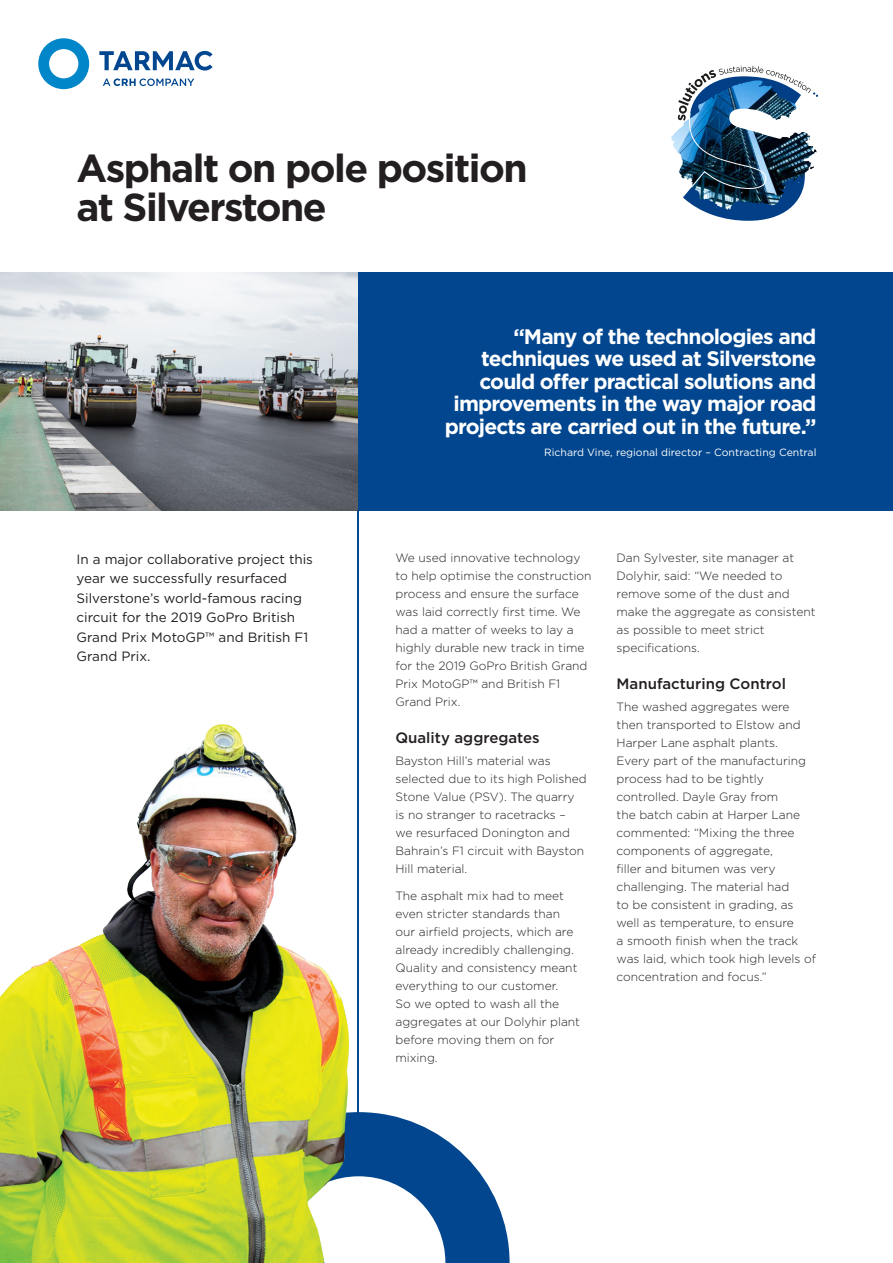
<style>
.page{position:relative;width:893px;height:1263px;background:#fff}
.page>*{position:absolute;margin:0;border:0;box-sizing:border-box;transform-origin:0 0}
.t1{font:700 39px/39px "Gotham";letter-spacing:-.04em;color:#231f20}
.t2{font:700 21px/22.5px "Gotham";letter-spacing:-.04em;color:#fff;text-align:right}
.t3{font:500 15px "Gotham";color:#231f20}
.t4{font:13.5px/19.5px "Gotham";color:#231f20}
.t5{font:300 12px/18px "Gotham";color:#231f20}
.t6{font:10.5px "Gotham";color:#fff}
</style>
<div class="page">
<svg style="left:103px;top:78px;width:91px;height:8px"></svg>
<svg style="left:99px;top:51px;width:114px;height:20px"></svg>
<svg style="left:38px;top:38px;width:51px;height:51px"></svg>
<img style="left:671px;top:117px;width:7px;height:36px">
<img style="left:678px;top:66px;width:140px;height:155px">
<svg style="left:417px;top:1124px;width:93px;height:139px;fill:#01468e"></svg>
<div style="left:357px;top:272px;width:536px;height:238px;background:#01468e"></div>
<hr style="left:357px;top:272px;width:2px;height:851px;background:#01468e">
<img style="left:0;top:724px;width:417px;height:539px">
<img style="left:0;top:272px;width:357px;height:238px">
<h1 class="t1" style="left:77px;top:148px;width:453px">Asphalt on pole position at Silverstone</h1>
<p class="t4" style="left:77px;top:549px;width:238px">In a major collaborative project this year we successfully resurfaced<br>Silverstone’s world-famous racing circuit for the 2019 GoPro British<br>Grand Prix MotoGP™ and British F1<br>Grand Prix.</p>
<h2 class="t2" style="left:445px;top:325px;width:373px">“Many of the technologies and techniques we used at Silverstone could offer practical solutions and improvements in the way major road projects are carried out in the future.”</h2>
<p class="t6" style="left:544px;top:445px;width:274px">Richard Vine, regional director – Contracting Central</p>
<p class="t5" style="left:395px;top:549px;width:198px">We used innovative technology to help optimise the construction process and ensure the surface was laid correctly first time. We had a matter of weeks to lay a highly durable new track in time for the 2019 GoPro British Grand<br>Prix MotoGP™ and British F1<br>Grand Prix.</p>
<p class="t3" style="left:395px;top:728px;width:146px">Quality aggregates</p>
<p class="t5" style="left:395px;top:752px;width:193px">Bayston Hill’s material was selected due to its high Polished<br>Stone Value (PSV). The quarry<br>is no stranger to racetracks –<br>we resurfaced Donington and<br>Bahrain’s F1 circuit with Bayston<br>Hill material.</p>
<p class="t5" style="left:395px;top:886px;width:186px">The asphalt mix had to meet even stricter standards than our airfield projects, which are already incredibly challenging.<br>Quality and consistency meant everything to our customer.<br>So we opted to wash all the aggregates at our Dolyhir plant before moving them on for mixing.</p>
<p class="t5" style="left:617px;top:549px;width:200px">Dan Sylvester, site manager at<br>Dolyhir, said: “We needed to remove some of the dust and make the aggregate as consistent as possible to meet strict specifications.</p>
<p class="t3" style="left:617px;top:674px;width:171px">Manufacturing Control</p>
<p class="t5" style="left:617px;top:698px;width:201px">The washed aggregates were then transported to Elstow and<br>Harper Lane asphalt plants.<br>Every part of the manufacturing process had to be tightly controlled. Dayle Gray from<br>the batch cabin at Harper Lane commented: “Mixing the three components of aggregate,<br>filler and bitumen was very challenging. The material had<br>to be consistent in grading, as well as temperature, to ensure<br>a smooth finish when the track was laid, which took high levels of concentration and focus.”</p>
</div>
